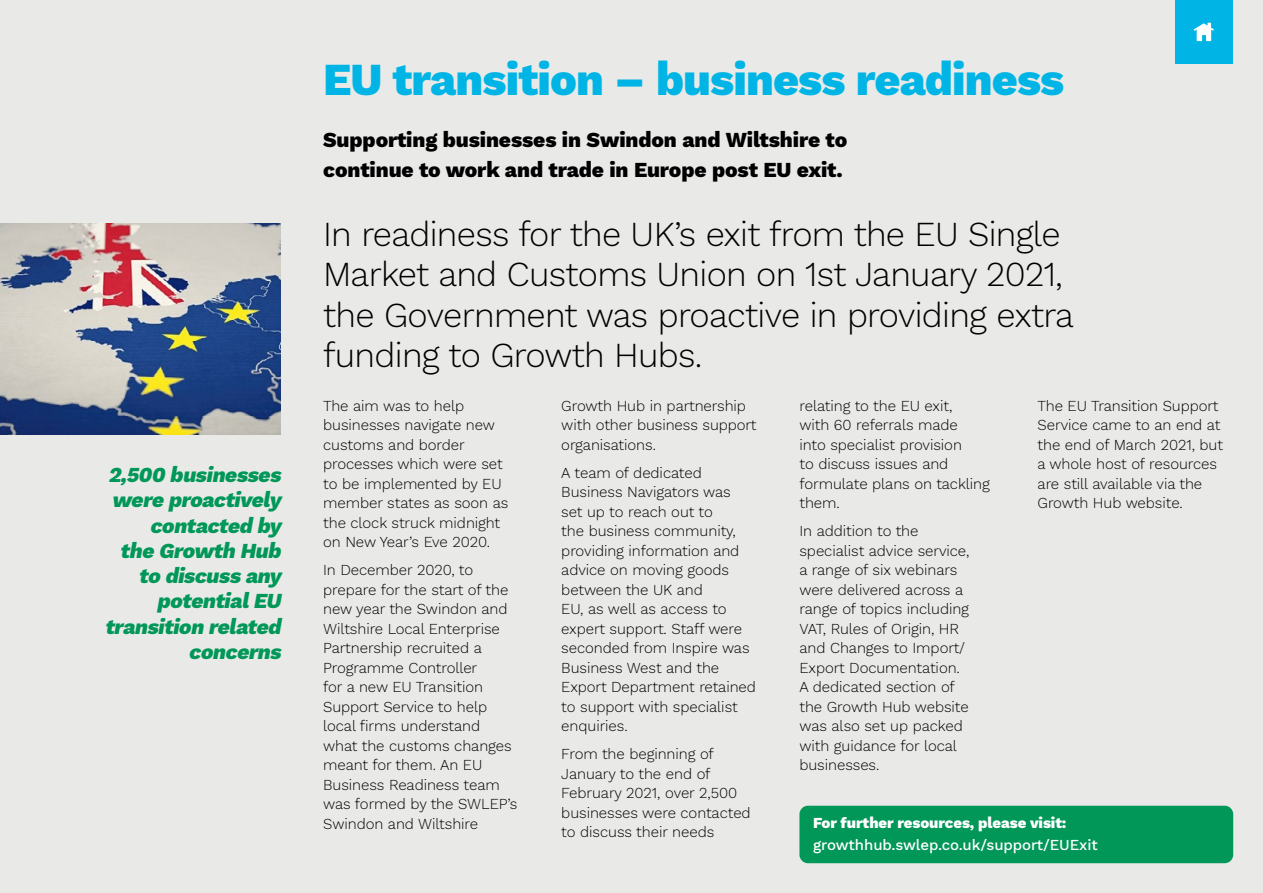
<style>
.page{position:relative;width:1263px;height:893px;background:#e9eae8}
.page>*{position:absolute;margin:0;border:0;box-sizing:border-box;transform-origin:0 0}
.t1{font:800 45px "Work Sans";letter-spacing:-.02em;color:#00b5e5}
.t2{font:300 34.5px/40.5px "Work Sans";letter-spacing:-.02em;color:#000}
.t3{font:italic 800 21px/25.2px "Work Sans";color:#009758;text-align:right}
.t4{font:800 21px/30px "Work Sans";letter-spacing:-.005em;color:#000}
.t5{font:300 15px/19.5px "Work Sans";letter-spacing:-.005em;color:#000}
.t6{font:500 15px "Work Sans";letter-spacing:-.005em;color:#fff}
.t7{font:800 15px "Work Sans";letter-spacing:-.005em;color:#fff}
</style>
<div class="page">
<img style="left:0;top:223px;width:281px;height:212px">
<div style="left:799px;top:806px;width:434px;height:57px;background:#009758;border-radius:9px"></div>
<div style="left:1176px;top:0;width:57px;height:64px;background:#00b5e5"></div>
<svg style="left:1194px;top:23px;width:20px;height:18px"></svg>
<h3 class="t3" style="left:105px;top:462px;width:183px">2,500 businesses were proactively contacted by<br>the Growth Hub to discuss any potentialEU transition related concerns</h3>
<h1 class="t1" style="left:323px;top:45px;width:743px">EU transition – business readiness</h1>
<h3 class="t4" style="left:323px;top:124px;width:526px">Supporting businesses in Swindon and Wiltshire to continue to work and trade in Europe post EU exit.</h3>
<h2 class="t2" style="left:323px;top:212px;width:752px">In readiness for the UK’s exit from the EU Single Market and Customs Union on 1st January 2021, the Government was proactive in providing extra funding to Growth Hubs.</h2>
<p class="t5" style="left:323px;top:395px;width:187px">The aim was to help businesses navigate new customs and border processes which were set to be implemented by EU member states as soon as the clock struck midnight on New Year’s Eve 2020.</p>
<p class="t5" style="left:323px;top:560px;width:196px">In December 2020, to prepare for the start of the new year the Swindon and<br>Wiltshire Local Enterprise<br>Partnership recruited a<br>Programme Controller<br>for a new EU Transition<br>Support Service to help local firms understand what the customs changes meant for them. An EU<br>Business Readiness team was formed by the SWLEP’s<br>Swindon and Wiltshire</p>
<p class="t5" style="left:561px;top:395px;width:197px">Growth Hub in partnership with other business support organisations.</p>
<p class="t5" style="left:561px;top:462px;width:196px">A team of dedicated<br>Business Navigators was<br>set up to reach out to<br>the business community, providing information and advice on moving goods between the UK and<br>EU, as well as access to expert support. Staff were seconded from Inspire was<br>Business West and the<br>Export Department retained to support with specialist enquiries.</p>
<p class="t5" style="left:561px;top:744px;width:191px">From the beginning of<br>January to the end of<br>February 2021, over 2,500 businesses were contacted to discuss their needs</p>
<p class="t5" style="left:799px;top:395px;width:192px">relating to the EU exit,<br>with 60 referrals made<br>into specialist provision<br>to discuss issues and formulate plans on tackling them.</p>
<p class="t5" style="left:799px;top:521px;width:171px">In addition to the specialist advice service, a range of six webinars were delivered across a range of topics including<br>VAT, Rules of Origin, HR and Changes to Import/<br>Export Documentation.<br>A dedicated section of the Growth Hub website was also set up packed with guidance for local businesses.</p>
<p class="t5" style="left:1037px;top:395px;width:187px">The EU Transition Support<br>Service came to an end at the end of March 2021, but a whole host of resources are still available via the<br>Growth Hub website.</p>
<p class="t7" style="left:813px;top:811px;width:255px">For further resources, please visit:</p>
<p class="t6" style="left:813px;top:834px;width:286px">growthhub.swlep.co.uk/support/EUExit</p>
</div>
